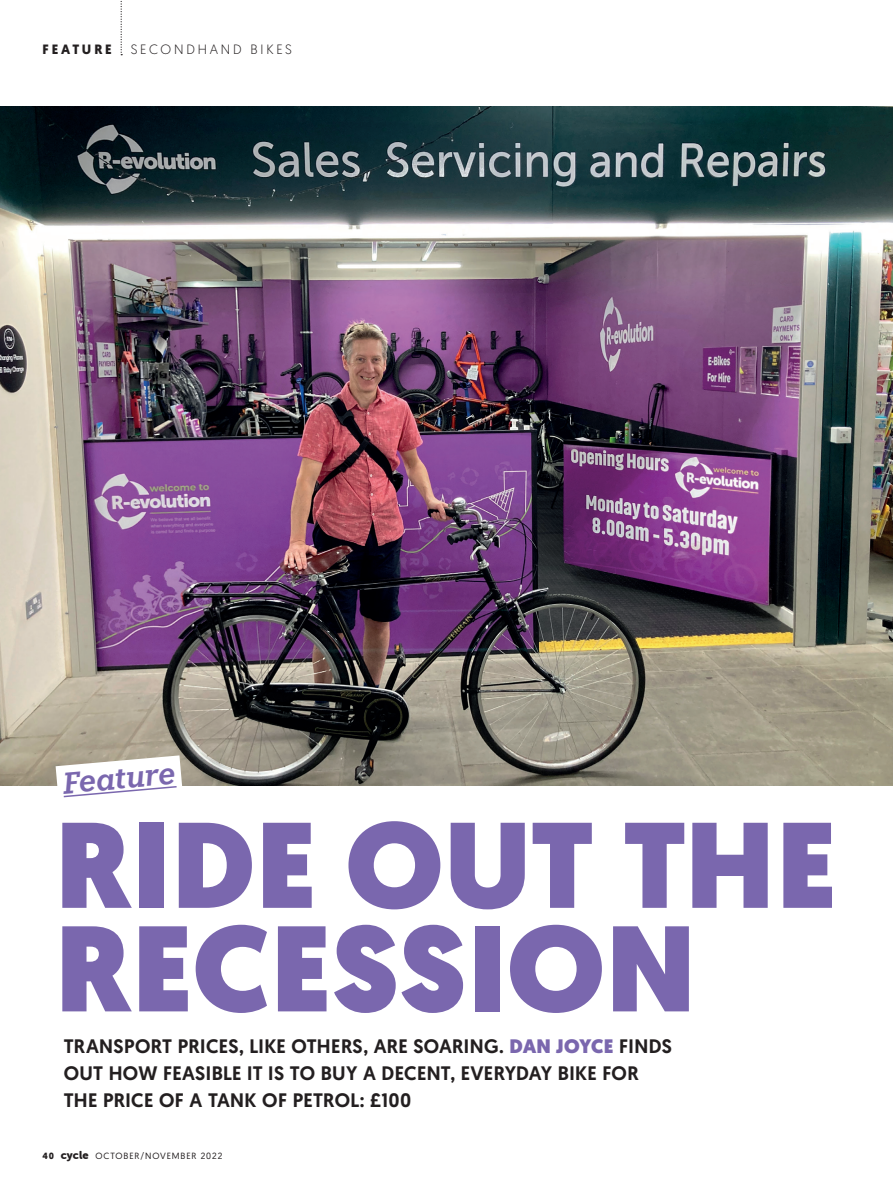
<style>
.page{position:relative;width:893px;height:1191px;background:#fff}
.page>*{position:absolute;margin:0;border:0;box-sizing:border-box;transform-origin:0 0}
.t1{font:900 121.5px/103.5px "Geomanist";letter-spacing:.01em;color:#7a67ae}
.t2{font:italic 600 30px "Knile";color:#7a67ae}
.t3{font:500 19.5px/27px "Geomanist";letter-spacing:.015em;color:#231f20}
.t4{font:300 13.5px "Geomanist";letter-spacing:.21em;color:#231f20}
.t5{font:700 13.5px "Geomanist";letter-spacing:.205em;color:#231f20}
.t6{font:9px "Geomanist";letter-spacing:.1em;color:#231f20}
.s1{font-weight:900;color:#7a67ae}
.s2{font-weight:700}
.s3{font-family:"Museo Sans Rounded 900";font-size:11.25px}
</style>
<div class="page">
<svg style="left:121px;top:0;width:1px;height:55px"></svg>
<img style="left:0;top:106px;width:893px;height:680px">
<svg style="left:56px;top:755px;width:127px;height:43px"></svg>
<p class="t5" style="left:43px;top:40px;width:71px">FEATURE</p>
<p class="t4" style="left:131px;top:40px;width:163px">SECONDHAND BIKES</p>
<h2 class="t2" style="left:61px;top:764px;width:115px;rotate:-5deg">Feature</h2>
<h1 class="t1" style="left:55px;top:814px;width:783px">RIDE OUT THE<br>RECESSION</h1>
<p class="t3" style="left:64px;top:1032px;width:610px">TRANSPORT PRICES, LIKE OTHERS, ARE SOARING. <span class="s1">DAN JOYCE</span> FINDS<br>OUT HOW FEASIBLE IT IS TO BUY A DECENT, EVERYDAY BIKE FOR<br>THE PRICE OF A TANK OF PETROL: £100</p>
<p class="t6" style="left:43px;top:1150px;width:181px"><span class="s2">40</span> <span class="s3">cycle</span> OCTOBER/NOVEMBER 2022</p>
</div>
